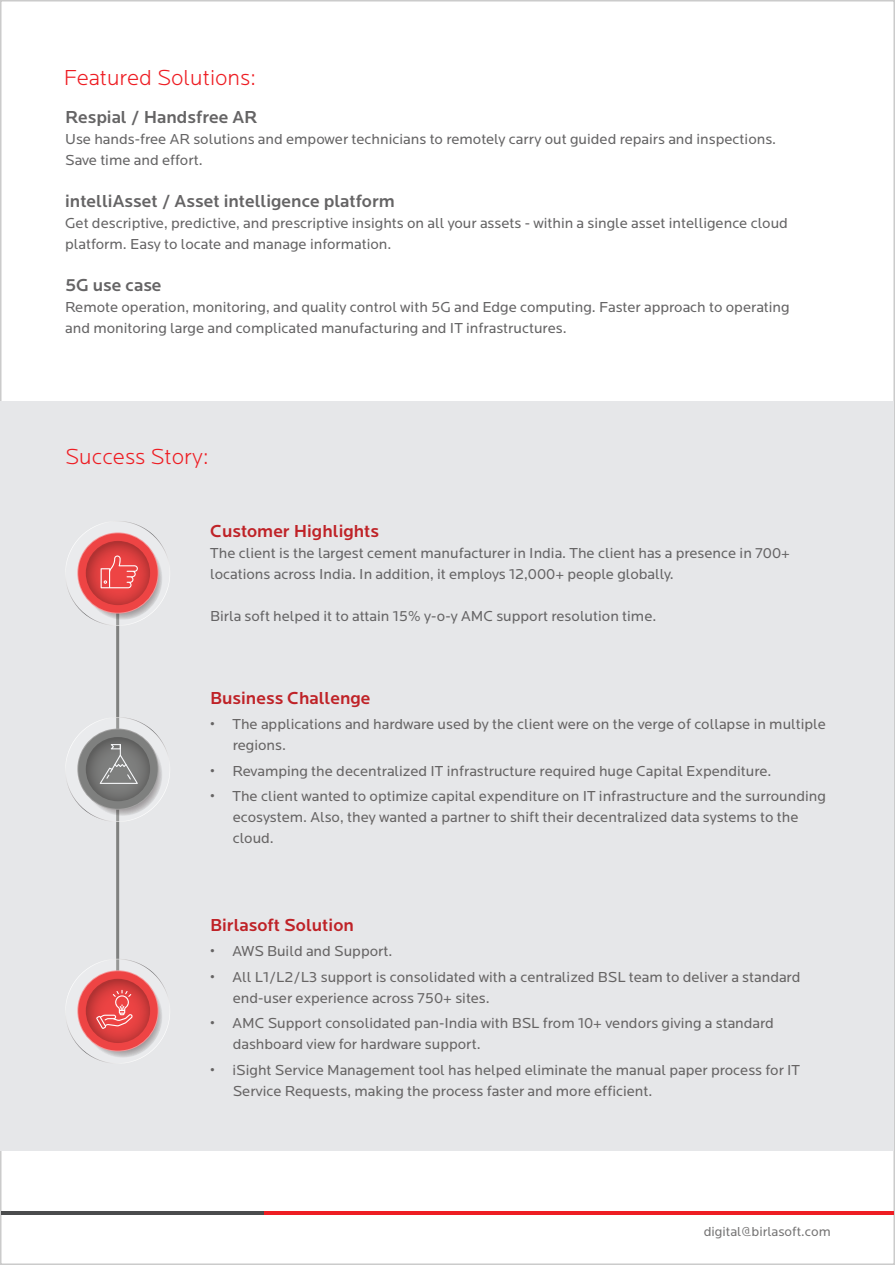
<style>
.page{position:relative;width:895px;height:1265px;background:#fff}
.page>*{position:absolute;margin:0;border:0;box-sizing:border-box;transform-origin:0 0}
.t1{font:300 22.5px "Locator";color:#ee1d23}
.t2{font:500 18px "Locator";color:#656465}
.t3{font:500 18px "Locator";color:#bf2227}
.t4{font:15px/21px "Locator";color:#666464}
.t5{font:15px/21px "Locator";color:#656465}
.t6{font:13.5px "Locator";color:#767575}
</style>
<div class="page">
<hr style="left:1px;top:1211px;width:263px;height:4px;background:#4b4c4d">
<hr style="left:264px;top:1211px;width:630px;height:4px;background:#ee1d23">
<div style="left:0;top:401px;width:893px;height:750px;background:#e6e7e9"></div>
<hr style="left:116px;top:593px;width:3px;height:423px;background:#7f807f">
<svg style="left:66px;top:958px;width:104px;height:105px"></svg>
<svg style="left:66px;top:717px;width:104px;height:105px"></svg>
<svg style="left:66px;top:521px;width:104px;height:105px"></svg>
<h1 class="t1" style="left:64px;top:66px;width:194px">Featured Solutions:</h1>
<p class="t2" style="left:65px;top:107px;width:194px">Respial / Handsfree AR</p>
<p class="t5" style="left:65px;top:129px;width:712px">Use hands-free AR solutions and empower technicians to remotely carry out guided repairs and inspections.<br>Save time and effort.</p>
<p class="t2" style="left:65px;top:191px;width:331px">intelliAsset / Asset intelligence platform</p>
<p class="t5" style="left:65px;top:213px;width:724px">Get descriptive, predictive, and prescriptive insights on all your assets - within a single asset intelligence cloud platform. Easy to locate and manage information.</p>
<p class="t2" style="left:65px;top:275px;width:98px">5G use case</p>
<p class="t5" style="left:65px;top:297px;width:726px">Remote operation, monitoring, and quality control with 5G and Edge computing. Faster approach to operating and monitoring large and complicated manufacturing and IT infrastructures.</p>
<h1 class="t1" style="left:65px;top:445px;width:145px">Success Story:</h1>
<p class="t3" style="left:210px;top:520px;width:170px">Customer Highlights</p>
<p class="t5" style="left:210px;top:542px;width:581px">The client is the largest cement manufacturer in India. The client has a presence in 700+ locations across India. In addition, it employs 12,000+ people globally.</p>
<p class="t5" style="left:210px;top:605px;width:447px">Birla soft helped it to attain 15% y-o-y AMC support resolution time.</p>
<p class="t3" style="left:210px;top:687px;width:162px">Business Challenge</p>
<p class="t4" style="left:233px;top:714px;width:594px;text-indent:-22px">• The applications and hardware used by the client were on the verge of collapse in multiple regions.</p>
<p class="t4" style="left:210px;top:760px;width:563px">• Revamping the decentralized IT infrastructure required huge Capital Expenditure.</p>
<p class="t4" style="left:233px;top:786px;width:594px;text-indent:-22px">• The client wanted to optimize capital expenditure on IT infrastructure and the surrounding ecosystem. Also, they wanted a partner to shift their decentralized data systems to the cloud.</p>
<p class="t3" style="left:210px;top:914px;width:145px">Birlasoft Solution</p>
<p class="t4" style="left:210px;top:941px;width:184px">• AWS Build and Support.</p>
<p class="t4" style="left:233px;top:966px;width:569px;text-indent:-22px">• All L1/L2/L3 support is consolidated with a centralized BSL team to deliver a standard end-user experience across 750+ sites.</p>
<p class="t4" style="left:233px;top:1013px;width:542px;text-indent:-22px">• AMC Support consolidated pan-India with BSL from 10+ vendors giving a standard dashboard view for hardware support.</p>
<p class="t4" style="left:233px;top:1059px;width:568px;text-indent:-22px">• iSight Service Management tool has helped eliminate the manual paper process for IT<br>Service Requests, making the process faster and more efficient.</p>
<p class="t6" style="left:703px;top:1224px;width:128px">digital@birlasoft.com</p>
</div>
